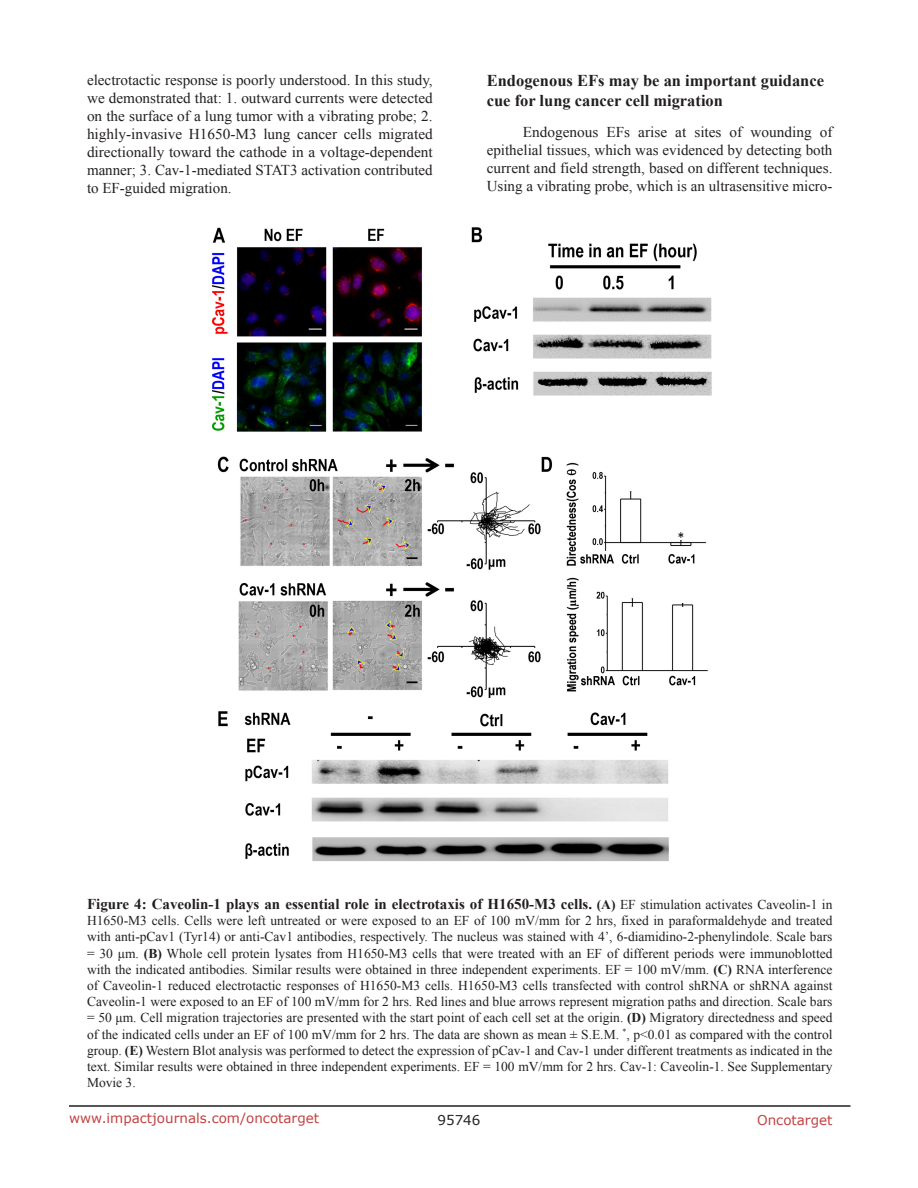
<style>
.page{position:relative;width:918px;height:1188px;background:#fff}
.page>*{position:absolute;margin:0;border:0;box-sizing:border-box;transform-origin:0 0}
.SubHeading{font:700 16.5px/19.8px "Times New Roman";color:#231f20}
.BodyText{font:15px/18px "Times New Roman";color:#231f20;text-align:justify}
.figuretext{font:700 15px "Times New Roman";color:#231f20}
.figuretext-2{font:13.5px/16.2px "Times New Roman";color:#231f20;text-align:justify}
.t1{font:13.5px "Verdana";color:#c24141}
.t2{font:13.5px "Verdana";color:#231f20}
.s1{font-size:13.5px}
.s2{font-weight:400;font-size:13.5px}
.s3{font-weight:700}
</style>
<div class="page">
<hr style="left:69px;top:1105px;width:781px;height:2px;background:#231f20">
<img style="left:212px;top:227px;width:500px;height:634px">
<p class="BodyText" style="left:87px;top:71px;width:347px">electrotactic response is poorly understood. In this study, we demonstrated that: 1. outward currents were detected on the surface of a lung tumor with a vibrating probe; 2. highly-invasive H1650-M3 lung cancer cells migrated directionally toward the cathode in a voltage-dependent manner; 3. Cav-1-mediated STAT3 activation contributed to EF-guided migration.</p>
<p class="SubHeading" style="left:487px;top:70px;width:339px">Endogenous EFs may be an important guidance cue for lung cancer cell migration</p>
<p class="BodyText" style="left:487px;top:123px;width:347px;text-indent:36px">Endogenous EFs arise at sites of wounding of epithelial tissues, which was evidenced by detecting both current and field strength, based on different techniques.<br>Using a vibrating probe, which is an ultrasensitive micro-</p>
<p class="figuretext" style="left:87px;top:894px;width:747px">Figure 4: Caveolin-1 plays an essential role in electrotaxis of H1650-M3 cells. <span class="s1">(A)</span> <span class="s2">EF stimulation activates Caveolin-1 in</span></p>
<p class="figuretext-2" style="left:87px;top:912px;width:747px">H1650-M3 cells. Cells were left untreated or were exposed to an EF of 100 mV/mm for 2 hrs, fixed in paraformaldehyde and treated with anti-pCav1 (Tyr14) or anti-Cav1 antibodies, respectively. The nucleus was stained with 4’, 6-diamidino-2-phenylindole. Scale bars = 30 μm. <span class="s3">(B)</span> Whole cell protein lysates from H1650-M3 cells that were treated with an EF of different periods were immunoblotted with the indicated antibodies. Similar results were obtained in three independent experiments. EF = 100 mV/mm. <span class="s3">(C)</span> RNA interference of Caveolin-1 reduced electrotactic responses of H1650-M3 cells. H1650-M3 cells transfected with control shRNA or shRNA against Caveolin-1 were exposed to an EF of 100 mV/mm for 2 hrs. Red lines and blue arrows represent migration paths and direction. Scale bars = 50 μm. Cell migration trajectories are presented with the start point of each cell set at the origin. <span class="s3">(D)</span> Migratory directedness and speed of the indicated cells under an EF of 100 mV/mm for 2 hrs. The data are shown as mean ± S.E.M. <sup>*</sup>, p&lt;0.01 as compared with the control group. <span class="s3">(E)</span> Western Blot analysis was performed to detect the expression of pCav-1 and Cav-1 under different treatments as indicated in the text. Similar results were obtained in three independent experiments. EF = 100 mV/mm for 2 hrs. Cav-1: Caveolin-1. See Supplementary Movie 3.</p>
<p class="t1" style="left:69px;top:1109px;width:252px">www.impactjournals.com/oncotarget</p>
<p class="t2" style="left:438px;top:1111px;width:44px">95746</p>
<p class="t1" style="left:757px;top:1111px;width:77px">Oncotarget</p>
</div>
